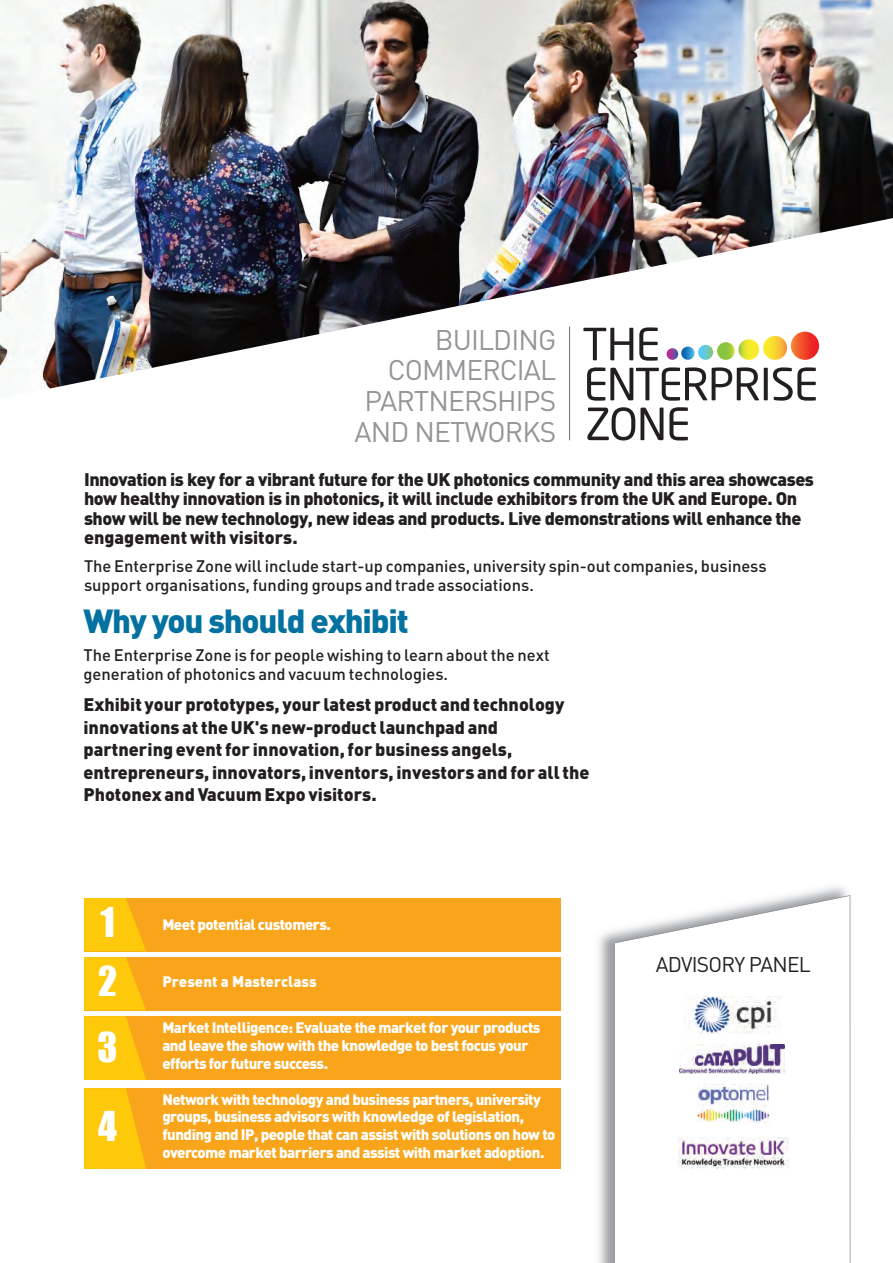
<style>
.page{position:relative;width:893px;height:1263px;background:#fff}
.page>*{position:absolute;margin:0;border:0;box-sizing:border-box;transform-origin:0 0}
.t1{font:37.8px/58.8px "Impact";color:#fff}
.t2{font:900 33px "DIN";letter-spacing:-.035em;color:#0372a1}
.t3{font:28.05px/30.8px "DIN";letter-spacing:-.03em;color:#939598;text-align:right}
.t4{font:21px "DIN";letter-spacing:-.035em;color:#231f20}
.t5{font:900 18px/19.2px "DIN";letter-spacing:-.025em;color:#231f20}
.t6{font:900 18px/22.5px "DIN";color:#231f20}
.t7{font:500 16.5px/18.9px "DIN";color:#231f20}
.t8{font:900 15px/17.9px "DIN";letter-spacing:-.035em;color:#fff}
.t9{font:900 15px "DIN";color:#fff}
</style>
<div class="page">
<img style="left:0;top:0;width:893px;height:399px">
<svg style="left:583px;top:328px;width:50px;height:32px"></svg>
<svg style="left:639px;top:327px;width:19px;height:34px"></svg>
<svg style="left:587px;top:367px;width:172px;height:34px"></svg>
<svg style="left:764px;top:368px;width:4px;height:32px"></svg>
<svg style="left:773px;top:367px;width:43px;height:34px"></svg>
<svg style="left:587px;top:407px;width:76px;height:33px"></svg>
<svg style="left:669px;top:407px;width:19px;height:33px"></svg>
<svg style="left:667px;top:347px;width:27px;height:13px"></svg>
<svg style="left:698px;top:345px;width:15px;height:15px"></svg>
<svg style="left:717px;top:342px;width:18px;height:18px"></svg>
<svg style="left:738px;top:339px;width:21px;height:21px"></svg>
<div style="left:763px;top:336px;width:24px;height:24px;background:linear-gradient(to right,#f9fe2a,#f8a33e);border-radius:50%"></div>
<div style="left:791px;top:332px;width:28px;height:28px;background:linear-gradient(to right,#f37e34,#ed1421);border-radius:50%"></div>
<hr style="left:569px;top:327px;width:1px;height:113px;background:#6c6d70">
<img style="left:598px;top:886px;width:253px;height:377px">
<svg style="left:614px;top:895px;width:236px;height:368px"></svg>
<img style="left:678px;top:1137px;width:110px;height:31px">
<img style="left:685px;top:996px;width:97px;height:37px">
<img style="left:697px;top:1085px;width:72px;height:38px">
<img style="left:679px;top:1044px;width:105px;height:29px">
<div style="left:84px;top:898px;width:476px;height:53px;background:#f9a51b"></div>
<svg style="left:84px;top:898px;width:62px;height:53px"></svg>
<div style="left:84px;top:957px;width:476px;height:53px;background:#f9a51b"></div>
<svg style="left:84px;top:957px;width:62px;height:53px"></svg>
<div style="left:84px;top:1016px;width:476px;height:64px;background:#f9a51b"></div>
<svg style="left:84px;top:1016px;width:62px;height:64px"></svg>
<div style="left:84px;top:1088px;width:476px;height:81px;background:#f9a51b"></div>
<svg style="left:84px;top:1088px;width:62px;height:81px"></svg>
<h3 class="t3" style="left:354px;top:325px;width:203px">BUILDING<br>COMMERCIAL<br>PARTNERSHIPS<br>AND NETWORKS</h3>
<p class="t5" style="left:84px;top:470px;width:731px">Innovation is key for a vibrant future for the UK photonics community and this area showcases how healthy innovation is in photonics, it will include exhibitors from the UK and Europe. On show will be new technology, new ideas and products. Live demonstrations will enhance the engagement with visitors.</p>
<p class="t7" style="left:84px;top:557px;width:684px">The Enterprise Zone will include start-up companies, university spin-out companies, business support organisations, funding groups and trade associations.</p>
<h2 class="t2" style="left:83px;top:602px;width:327px">Why you should exhibit</h2>
<p class="t7" style="left:83px;top:645px;width:468px;line-height:19.5px">The Enterprise Zone is for people wishing to learn about the next generation of photonics and vacuum technologies.</p>
<p class="t6" style="left:83px;top:694px;width:508px">Exhibit your prototypes, your latest product and technology innovations at the UK's new-product launchpad and partnering event for innovation, for business angels, entrepreneurs, innovators, inventors, investors and for all the Photonex and Vacuum Expo visitors.</p>
<h1 class="t1" style="left:98px;top:892px;width:20px">1<br>2</h1>
<h1 class="t1" style="left:98px;top:1007px;width:22px;line-height:79.5px">3<br>4</h1>
<p class="t8" style="left:162px;top:916px;width:170px">Meet potential customers.</p>
<p class="t9" style="left:162px;top:973px;width:156px">Present a Masterclass</p>
<p class="t8" style="left:162px;top:1019px;width:380px">Market Intelligence: Evaluate the market for your products and leave the show with the knowledge to best focus your efforts for future success.</p>
<p class="t8" style="left:162px;top:1090px;width:395px">Network with technology and business partners, university groups, business advisors with knowledge of legislation, funding and IP, people that can assist with solutions on how to overcome market barriers and assist with market adoption.</p>
<h3 class="t4" style="left:656px;top:952px;width:157px">ADVISORY PANEL</h3>
</div>
